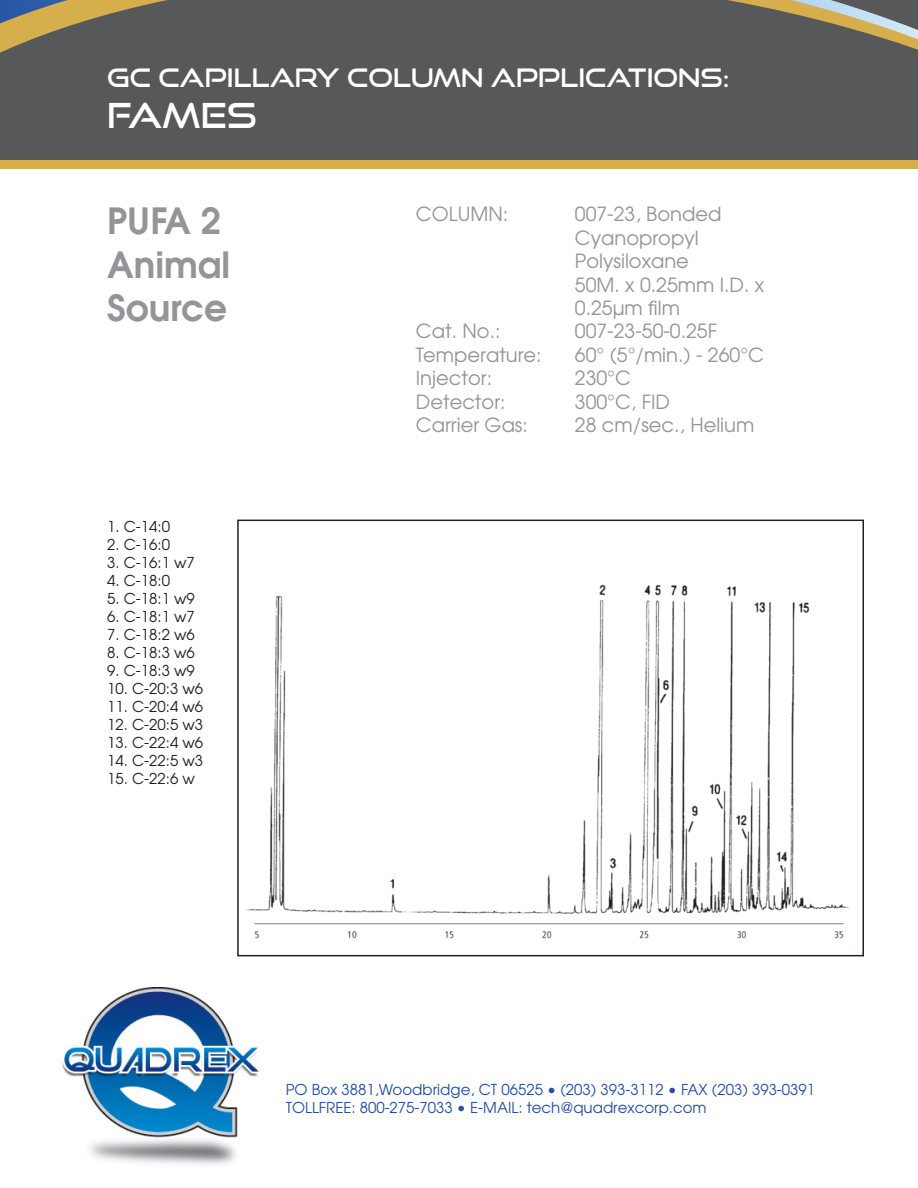
<style>
.page{position:relative;width:918px;height:1188px;background:#fff}
.page>*{position:absolute;margin:0;border:0;box-sizing:border-box;transform-origin:0 0}
.t1{font:600 36px/43.2px "Avant Garde";color:#939598}
.t2{font:34.5px "Good Times Rg";color:#fff}
.t3{font:25.5px "Good Times Rg";color:#fff}
.t4{font:19.5px/23.4px "Avant Garde";color:#939598}
.t5{font:15px "Avant Garde";color:#231f20}
.t6{font:15px/18px "Avant Garde";color:#264e9e}
</style>
<div class="page">
<div style="left:0;top:0;width:918px;height:161px;background:#57585a"></div>
<img style="left:245px;top:584px;width:607px;height:373px">
<div style="left:237px;top:520px;width:627px;height:436px;border:2px solid #231f20"></div>
<img style="left:62px;top:987px;width:198px;height:178px">
<svg style="left:0;top:0;width:918px;height:53px"></svg>
<div style="left:0;top:161px;width:918px;height:8px;background:#d6ad4a"></div>
<h3 class="t3" style="left:107px;top:62px;width:624px">GC CAPILLARY COLUMN APPLICATIONS:</h3>
<h2 class="t2" style="left:107px;top:94px;width:152px">FAMES</h2>
<h1 class="t1" style="left:107px;top:199px;width:125px">PUFA 2<br>Animal<br>Source</h1>
<p class="t4" style="left:416px;top:202px;width:94px">COLUMN:</p>
<p class="t4" style="left:575px;top:202px;width:191px">007-23, Bonded<br>Cyanopropyl<br>Polysiloxane<br>50M. x 0.25mm I.D. x<br>0.25μm film</p>
<p class="t4" style="left:416px;top:319px;width:86px">Cat. No.:</p>
<p class="t4" style="left:575px;top:319px;width:144px">007-23-50-0.25F</p>
<p class="t4" style="left:416px;top:343px;width:127px">Temperature:</p>
<p class="t4" style="left:575px;top:343px;width:191px">60° (5°/min.) - 260°C</p>
<p class="t4" style="left:416px;top:366px;width:78px">Injector:</p>
<p class="t4" style="left:575px;top:366px;width:58px">230°C</p>
<p class="t4" style="left:416px;top:389px;width:91px">Detector:</p>
<p class="t4" style="left:575px;top:389px;width:97px">300°C, FID</p>
<p class="t4" style="left:416px;top:413px;width:114px">Carrier Gas:</p>
<p class="t4" style="left:575px;top:413px;width:181px">28 cm/sec., Helium</p>
<p class="t5" style="left:107px;top:517px;width:64px">1. C-14:0</p>
<p class="t5" style="left:107px;top:535px;width:64px">2. C-16:0</p>
<p class="t5" style="left:107px;top:553px;width:89px">3. C-16:1 w7</p>
<p class="t5" style="left:107px;top:571px;width:64px">4. C-18:0</p>
<p class="t5" style="left:107px;top:589px;width:89px">5. C-18:1 w9</p>
<p class="t5" style="left:107px;top:607px;width:89px">6. C-18:1 w7</p>
<p class="t5" style="left:107px;top:625px;width:89px">7. C-18:2 w6</p>
<p class="t5" style="left:107px;top:643px;width:89px">8. C-18:3 w6</p>
<p class="t5" style="left:107px;top:661px;width:89px">9. C-18:3 w9</p>
<p class="t5" style="left:107px;top:679px;width:98px">10. C-20:3 w6</p>
<p class="t5" style="left:107px;top:697px;width:98px">11. C-20:4 w6</p>
<p class="t5" style="left:107px;top:715px;width:98px">12. C-20:5 w3</p>
<p class="t5" style="left:107px;top:733px;width:98px">13. C-22:4 w6</p>
<p class="t5" style="left:107px;top:751px;width:98px">14. C-22:5 w3</p>
<p class="t5" style="left:107px;top:769px;width:89px">15. C-22:6 w</p>
<p class="t6" style="left:286px;top:1080px;width:531px">PO Box 3881,Woodbridge, CT 06525 • (203) 393-3112 • FAX (203) 393-0391<br>TOLLFREE: 800-275-7033 • E-MAIL: tech@quadrexcorp.com</p>
</div>
